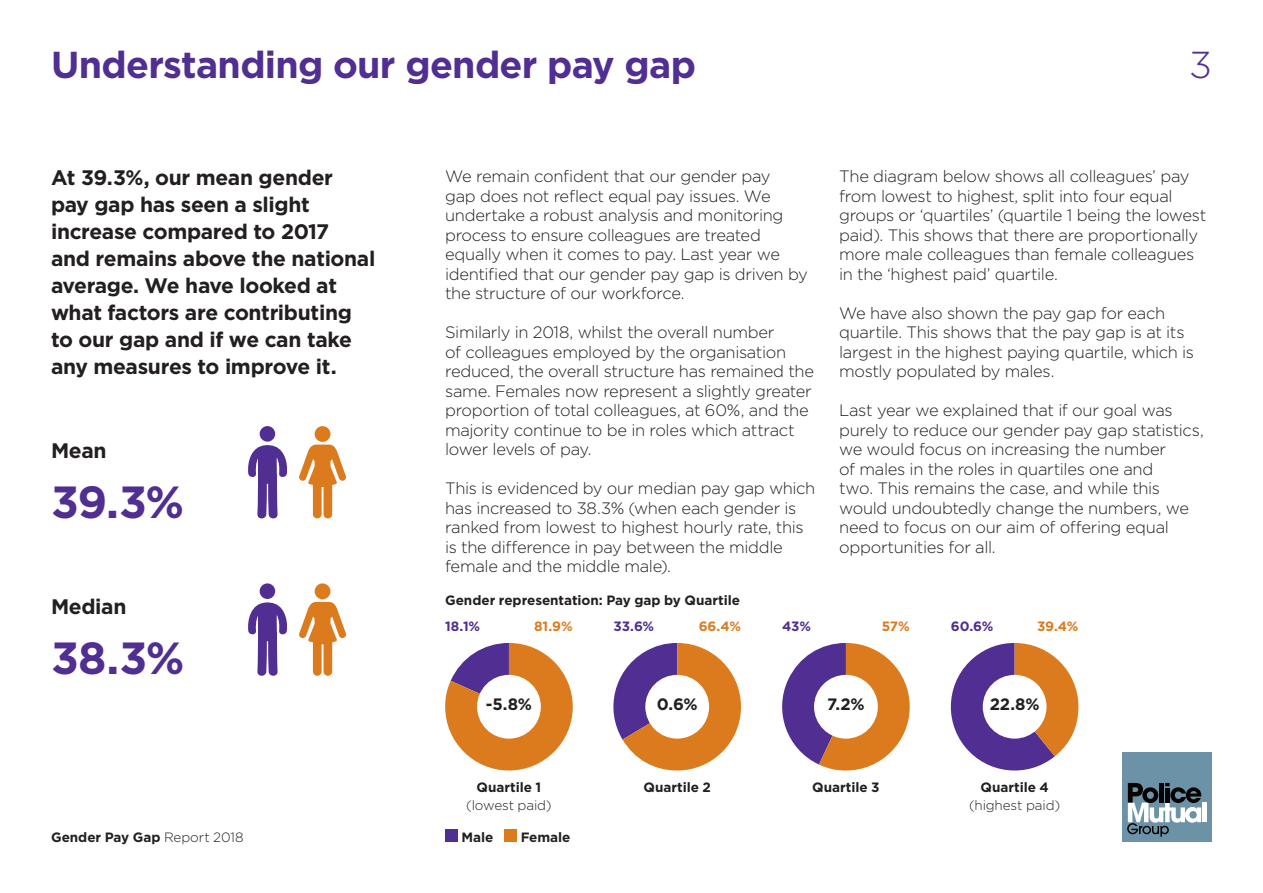
<style>
.page{position:relative;width:1263px;height:893px;background:#fff}
.page>*{position:absolute;margin:0;border:0;box-sizing:border-box;transform-origin:0 0}
.t1{font:700 45px "Gotham";color:#502e92}
.t2{font:700 37.5px "Gotham";letter-spacing:-.02em;color:#502e92}
.t3{font:300 37.5px "Gotham";color:#502e92}
.t4{font:700 21px/27px "Gotham";letter-spacing:-.02em;color:#231f20}
.t5{font:300 16.5px/19.5px "Gotham";letter-spacing:-.02em;color:#231f20}
.t6{font:700 16.5px "Gotham";color:#231f20}
.t7{font:700 13.5px "Gotham";color:#231f20}
.t8{font:300 13.5px "Gotham";letter-spacing:-.01em;color:#231f20}
.t9{font:700 13.5px "Gotham";letter-spacing:-.01em;color:#502e92}
.t10{font:700 13.5px "Gotham";letter-spacing:-.01em;color:#dc7b1e}
.s1{font-weight:300}
</style>
<div class="page">
<div style="left:1122px;top:752px;width:90px;height:90px;background:#6c92a7"></div>
<div style="left:1202px;top:802px;width:5px;height:20px;background:#fff"></div>
<svg style="left:1127px;top:783px;width:74px;height:54px"></svg>
<svg style="left:299px;top:445px;width:47px;height:73px"></svg>
<div style="left:315px;top:426px;width:15px;height:16px;background:#dc7b1e;border-radius:50%"></div>
<div style="left:260px;top:426px;width:15px;height:16px;background:#502e92;border-radius:50%"></div>
<svg style="left:248px;top:445px;width:40px;height:74px"></svg>
<svg style="left:299px;top:602px;width:47px;height:74px"></svg>
<div style="left:315px;top:583px;width:15px;height:16px;background:#dc7b1e;border-radius:50%"></div>
<div style="left:260px;top:583px;width:15px;height:16px;background:#502e92;border-radius:50%"></div>
<svg style="left:248px;top:602px;width:40px;height:74px"></svg>
<div style="left:445px;top:829px;width:13px;height:13px;background:#502e92"></div>
<div style="left:504px;top:829px;width:13px;height:13px;background:#dc7b1e"></div>
<svg style="left:950px;top:643px;width:128px;height:128px"></svg>
<div style="left:983px;top:675px;width:63px;height:64px;background:#fff;border-radius:50%"></div>
<svg style="left:782px;top:643px;width:128px;height:127px"></svg>
<div style="left:814px;top:675px;width:64px;height:64px;background:#fff;border-radius:50%"></div>
<svg style="left:613px;top:643px;width:128px;height:127px"></svg>
<div style="left:645px;top:675px;width:64px;height:64px;background:#fff;border-radius:50%"></div>
<svg style="left:445px;top:643px;width:128px;height:127px"></svg>
<div style="left:477px;top:675px;width:64px;height:64px;background:#fff;border-radius:50%"></div>
<p class="t2" style="left:51px;top:43px;width:646px">Understanding our gender pay gap</p>
<p class="t3" style="left:1189px;top:41px;width:24px">3</p>
<p class="t5" style="left:445px;top:166px;width:364px">We remain confident that our gender pay<br>gap does not reflect equal pay issues. We undertake a robust analysis and monitoring process to ensure colleagues are treated equally when it comes to pay. Last year we identified that our gender pay gap is driven by the structure of our workforce.</p>
<p class="t5" style="left:445px;top:322px;width:370px">Similarly in 2018, whilst the overall number<br>of colleagues employed by the organisation reduced, the overall structure has remained the same. Females now represent a slightly greater proportion of total colleagues, at 60%, and the majority continue to be in roles which attract lower levels of pay.</p>
<p class="t5" style="left:445px;top:478px;width:372px">This is evidenced by our median pay gap which has increased to 38.3% (when each gender is ranked from lowest to highest hourly rate, this is the difference in pay between the middle female and the middle male).</p>
<p class="t4" style="left:51px;top:164px;width:326px">At 39.3%, our mean gender pay gap has seen a slight increase compared to 2017<br>and remains above the national average. We have looked at what factors are contributing to our gap and if we can take any measures to improve it.</p>
<p class="t5" style="left:839px;top:166px;width:369px">The diagram below shows all colleagues’ pay from lowest to highest, split into four equal groups or ‘quartiles’ (quartile 1 being the lowest paid). This shows that there are proportionally more male colleagues than female colleagues in the ‘highest paid’ quartile.</p>
<p class="t5" style="left:839px;top:303px;width:356px">We have also shown the pay gap for each quartile. This shows that the pay gap is at its largest in the highest paying quartile, which is mostly populated by males.</p>
<p class="t5" style="left:839px;top:400px;width:366px">Last year we explained that if our goal was purely to reduce our gender pay gap statistics, we would focus on increasing the number<br>of males in the roles in quartiles one and<br>two. This remains the case, and while this would undoubtedly change the numbers, we need to focus on our aim of offering equal opportunities for all.</p>
<p class="t4" style="left:51px;top:437px;width:57px">Mean</p>
<p class="t1" style="left:51px;top:476px;width:135px">39.3%</p>
<p class="t4" style="left:51px;top:592px;width:77px">Median</p>
<p class="t1" style="left:51px;top:632px;width:135px">38.3%</p>
<p class="t7" style="left:51px;top:829px;width:194px">Gender Pay Gap <span class="s1">Report 2018</span></p>
<p class="t7" style="left:445px;top:593px;width:296px">Gender representation: Pay gap by Quartile</p>
<p class="t9" style="left:445px;top:618px;width:37px">18.1%</p>
<p class="t10" style="left:534px;top:618px;width:40px">81.9%</p>
<p class="t9" style="left:613px;top:618px;width:42px">33.6%</p>
<p class="t10" style="left:699px;top:618px;width:44px">66.4%</p>
<p class="t9" style="left:782px;top:618px;width:30px">43%</p>
<p class="t10" style="left:882px;top:618px;width:30px">57%</p>
<p class="t9" style="left:951px;top:618px;width:44px">60.6%</p>
<p class="t10" style="left:1037px;top:618px;width:43px">39.4%</p>
<p class="t6" style="left:486px;top:695px;width:48px">-5.8%</p>
<p class="t6" style="left:657px;top:695px;width:42px">0.6%</p>
<p class="t6" style="left:827px;top:695px;width:39px">7.2%</p>
<p class="t6" style="left:990px;top:695px;width:51px">22.8%</p>
<p class="t7" style="left:477px;top:780px;width:66px">Quartile 1</p>
<p class="t8" style="left:466px;top:797px;width:87px">(lowest paid)</p>
<p class="t7" style="left:643px;top:780px;width:69px">Quartile 2</p>
<p class="t7" style="left:812px;top:780px;width:69px">Quartile 3</p>
<p class="t7" style="left:980px;top:780px;width:70px">Quartile 4</p>
<p class="t8" style="left:969px;top:797px;width:93px">(highest paid)</p>
<p class="t7" style="left:461px;top:829px;width:33px">Male</p>
<p class="t7" style="left:521px;top:829px;width:51px">Female</p>
</div>
